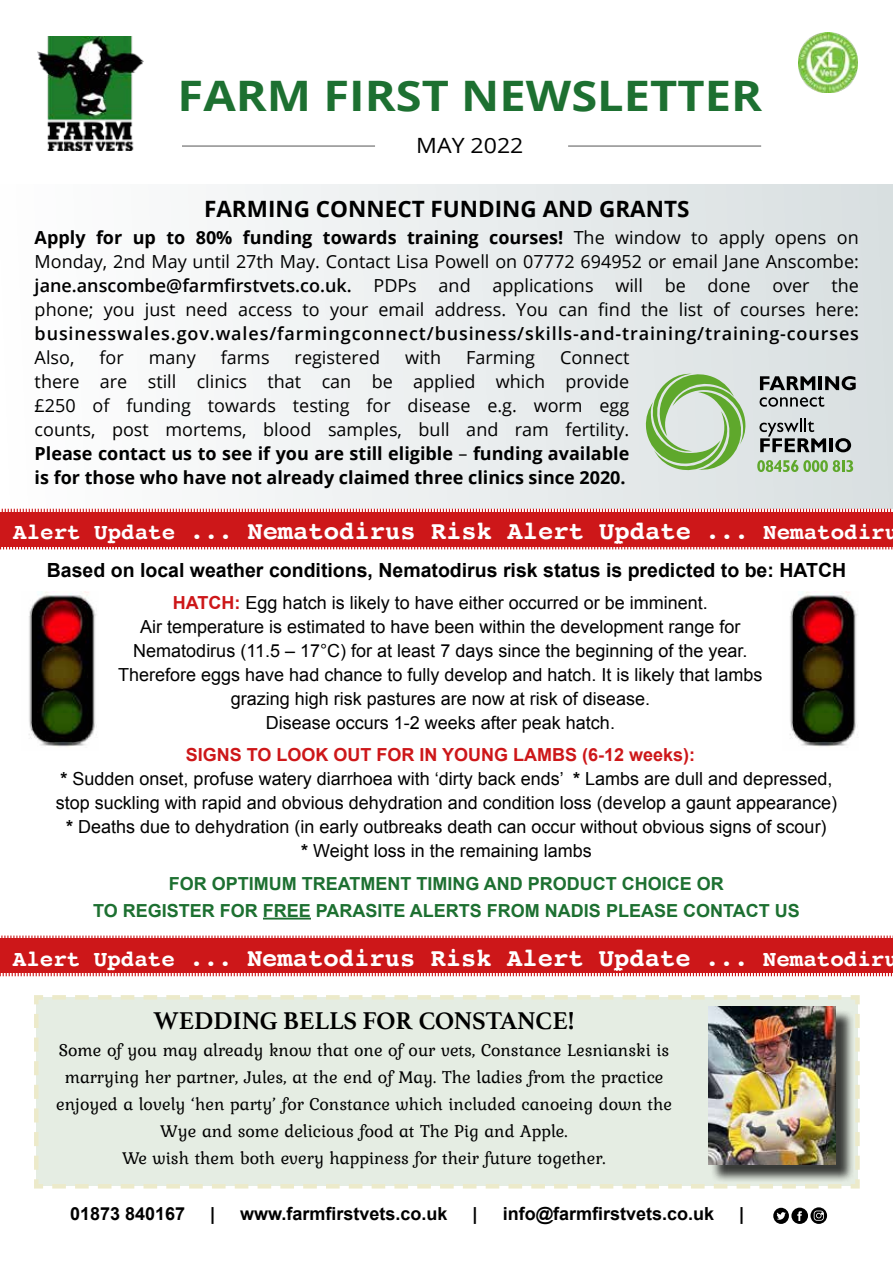
<style>
.page{position:relative;width:893px;height:1263px;background:#fff}
.page>*{position:absolute;margin:0;border:0;box-sizing:border-box;transform-origin:0 0}
.t1{font:700 42px "Open Sans";color:#1d7031;scale:1.12 1}
.t2{font:700 25.5px "Courier";color:#fff}
.t3{font:700 25.5px "Athelas";color:#000}
.t4{font:700 22.5px "Open Sans";color:#000}
.t5{font:21px "Open Sans";color:#000;scale:1.1 1}
.t6{font:700 19.5px "Arial";color:#000}
.t7{font:18px/24px "Arial";color:#000;text-align:center}
.t8{font:18px/24px "Open Sans";color:#000;text-align:justify}
.t9{font:18px/27px "Kurale";color:#000;text-align:center}
.t10{font:700 18px/27px "Arial";color:#1d7031;text-align:center}
.t11{font:600 18px "Open Sans";letter-spacing:.05em;color:#000}
.t12{font:700 18px "Arial";color:#000}
.t13{font:700 18px "Arial";color:#cd1719}
.s1{font-weight:700}
.s2{font-weight:600}
.s3{font-size:22.5px}
.s4{font-size:24px}
.s5{font-weight:700;color:#cd1719}
</style>
<div class="page">
<div style="left:0;top:184px;width:893px;height:325px;background:linear-gradient(to right,#fefefe,#d8dfe0)"></div>
<img style="left:798px;top:33px;width:60px;height:60px">
<img style="left:37px;top:36px;width:106px;height:114px">
<hr style="left:182px;top:145px;width:193px;height:2px;background:#000">
<hr style="left:568px;top:145px;width:193px;height:2px;background:#000">
<svg style="left:646px;top:374px;width:100px;height:98px;background:#afcea0"></svg>
<svg style="left:759px;top:418px;width:67px;height:34px;background:#95999a"></svg>
<hr style="left:829px;top:438px;width:4px;height:14px;background:#000">
<svg style="left:835px;top:438px;width:16px;height:14px"></svg>
<svg style="left:760px;top:376px;width:55px;height:14px"></svg>
<hr style="left:818px;top:376px;width:4px;height:14px;background:#000">
<svg style="left:825px;top:376px;width:31px;height:14px"></svg>
<svg style="left:760px;top:396px;width:64px;height:11px"></svg>
<svg style="left:757px;top:460px;width:96px;height:12px"></svg>
<svg style="left:773px;top:1207px;width:35px;height:17px"></svg>
<svg style="left:810px;top:1207px;width:17px;height:17px"></svg>
<svg style="left:814px;top:1210px;width:10px;height:11px"></svg>
<div style="left:34px;top:995px;width:826px;height:194px;background:#e5ede3"></div>
<div style="left:711px;top:1009px;width:143px;height:174px;background:#000;opacity:.75"></div>
<img style="left:708px;top:1007px;width:128px;height:157px">
<svg style="left:0;top:508px;width:893px;height:42px;background:#d23032"></svg>
<hr style="left:263px;top:918px;width:48px;height:1px;background:#1d7031">
<img style="left:29px;top:592px;width:67px;height:155px">
<img style="left:790px;top:592px;width:67px;height:155px">
<svg style="left:0;top:935px;width:893px;height:42px;background:#d23032"></svg>
<h1 class="t1" style="left:178px;top:66px;width:523px">FARM FIRST NEWSLETTER</h1>
<p class="t5" style="left:416px;top:131px;width:99px">MAY 2022</p>
<p class="t4" style="left:204px;top:193px;width:487px">FARMING CONNECT FUNDING AND GRANTS</p>
<p class="t8" style="left:35px;top:225px;width:826px"><span class="s1">Apply for up to 80% funding towards training courses!</span> The window to apply opens on Monday, 2nd May until 27th May. Contact Lisa Powell on 07772 694952 or email Jane Anscombe: <span class="s2">jane.anscombe@farmfirstvets.co.uk.</span> PDPs and applications will be done over the phone; you just need access to your email address. You can find the list of courses here:</p>
<p class="t11" style="left:35px;top:321px;width:826px">businesswales.gov.wales/farmingconnect/business/skills-and-training/training-courses</p>
<p class="t8" style="left:35px;top:345px;width:41px">Also,</p>
<p class="t8" style="left:100px;top:345px;width:26px">for</p>
<p class="t8" style="left:149px;top:345px;width:48px">many</p>
<p class="t8" style="left:221px;top:345px;width:50px">farms</p>
<p class="t8" style="left:295px;top:345px;width:87px">registered</p>
<p class="t8" style="left:405px;top:345px;width:37px">with</p>
<p class="t8" style="left:466px;top:345px;width:70px">Farming</p>
<p class="t8" style="left:35px;top:345px;width:596px;text-indent:525px">Connect there are still clinics that can be applied which provide £250 of funding towards testing for disease e.g. worm egg counts, post mortems, blood samples, bull and ram fertility.<br><span class="s1">Please contact us to see if you are still eligible</span> – <span class="s1">funding available is for those who have not already claimed three clinics since 2020.</span></p>
<h2 class="t2" style="left:13px;top:510px;width:886px"><span class="s3">Alert Update</span> <span class="s4">...</span> Nematodirus Risk Alert Update <span class="s4">...</span> <span class="s3">Nematodiru</span></h2>
<p class="t6" style="left:47px;top:557px;width:801px">Based on local weather conditions, Nematodirus risk status is predicted to be: HATCH</p>
<p class="t7" style="left:118px;top:591px;width:646px"><span class="s5">HATCH:</span> Egg hatch is likely to have either occurred or be imminent.<br>Air temperature is estimated to have been within the development range for Nematodirus (11.5 – 17°C) for at least 7 days since the beginning of the year.<br>Therefore eggs have had chance to fully develop and hatch. It is likely that lambs grazing high risk pastures are now at risk of disease.<br>Disease occurs 1-2 weeks after peak hatch.</p>
<p class="t13" style="left:186px;top:742px;width:511px">SIGNS TO LOOK OUT FOR IN YOUNG LAMBS (6-12 weeks):</p>
<p class="t7" style="left:61px;top:766px;width:773px"><span class="s1">*</span> Sudden onset, profuse watery diarrhoea with ‘dirty back ends’ <span class="s1">*</span> Lambs are dull and depressed,</p>
<p class="t7" style="left:56px;top:790px;width:783px">stop suckling with rapid and obvious dehydration and condition loss (develop a gaunt appearance)</p>
<p class="t7" style="left:66px;top:814px;width:762px"><span class="s1">*</span> Deaths due to dehydration (in early outbreaks death can occur without obvious signs of scour)</p>
<p class="t7" style="left:301px;top:838px;width:292px"><span class="s1">*</span> Weight loss in the remaining lambs</p>
<p class="t10" style="left:93px;top:870px;width:708px">FOR OPTIMUM TREATMENT TIMING AND PRODUCT CHOICE OR<br>TO REGISTER FOR FREE PARASITE ALERTS FROM NADIS PLEASE CONTACT US</p>
<h2 class="t2" style="left:13px;top:937px;width:886px"><span class="s3">Alert Update</span> <span class="s4">...</span> Nematodirus Risk Alert Update <span class="s4">...</span> <span class="s3">Nematodiru</span></h2>
<h2 class="t3" style="left:154px;top:1000px;width:423px">WEDDING BELLS FOR CONSTANCE!</h2>
<p class="t9" style="left:56px;top:1036px;width:617px">Some of you may already know that one of our vets, Constance Lesnianski is marrying her partner, Jules, at the end of May. The ladies from the practice enjoyed a lovely ‘hen party’ for Constance which included canoeing down the Wye and some delicious food at The Pig and Apple.<br>We wish them both every happiness for their future together.</p>
<p class="t12" style="left:70px;top:1202px;width:117px">01873 840167</p>
<p class="t12" style="left:210px;top:1202px;width:7px">|</p>
<p class="t12" style="left:240px;top:1202px;width:209px">www.farmfirstvets.co.uk</p>
<p class="t12" style="left:473px;top:1202px;width:7px">|</p>
<p class="t12" style="left:503px;top:1202px;width:213px">info@farmfirstvets.co.uk</p>
<p class="t12" style="left:739px;top:1202px;width:7px">|</p>
</div>
